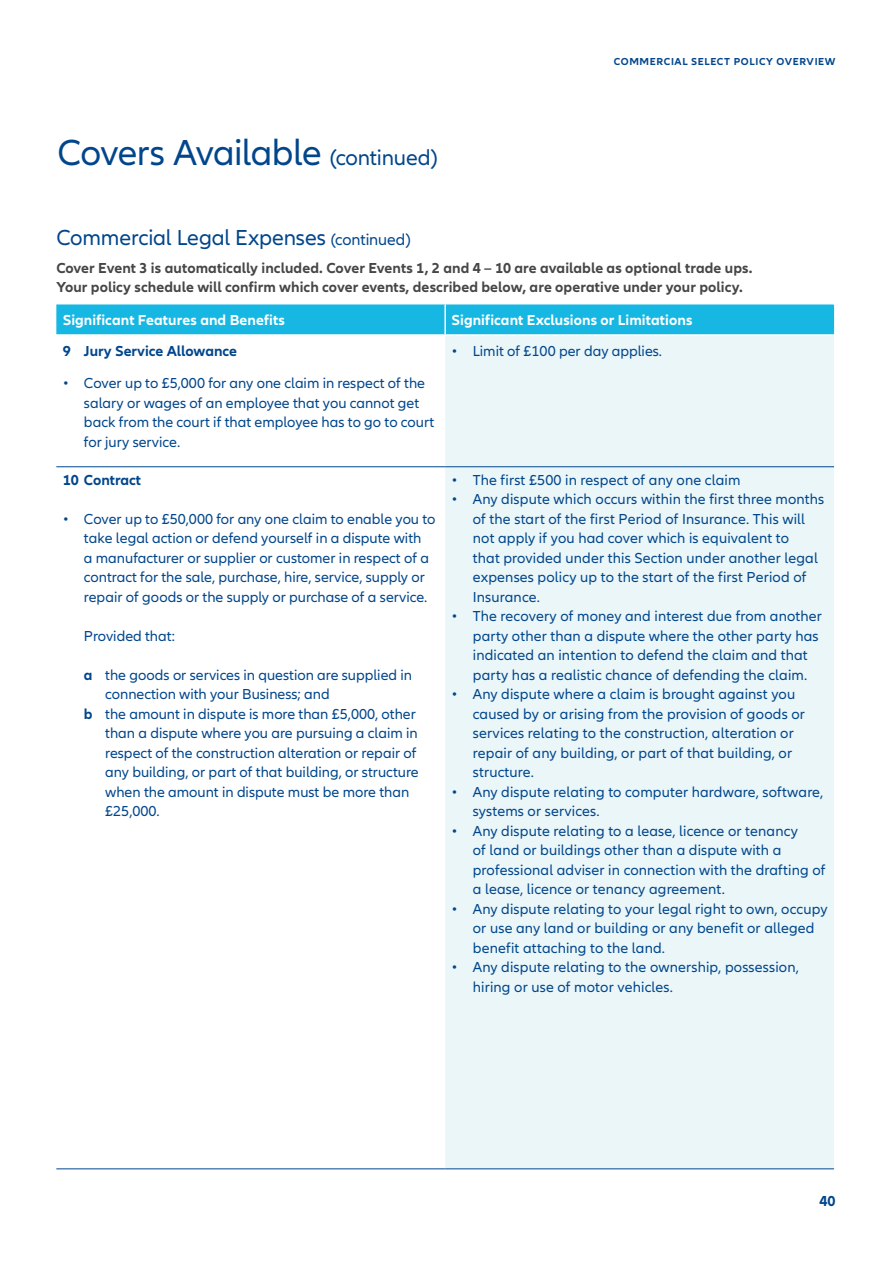
<style>
.page{position:relative;width:893px;height:1263px;background:#fff}
.page>*{position:absolute;margin:0;border:0;box-sizing:border-box;transform-origin:0 0}
.t1{font:37.5px "Allianz Neo";letter-spacing:-.015em;color:#01468c}
.Subheadline___CTA_15{font:22.5px "Allianz Neo";letter-spacing:-.005em;color:#01468c}
.t2{font:15px/19.5px "Allianz Neo";letter-spacing:.01em;color:#01468c}
.Subheadline___CTA_15-2{font:700 15px/19.5px "Allianz Neo";letter-spacing:.005em;color:#454647}
.Subhead_2_blue_bold{font:700 15px "Allianz Neo";letter-spacing:.005em;color:#fff}
.t3{font:700 15px "Allianz Neo";color:#01468c}
.t4{font:700 10.5px "Allianz Neo";letter-spacing:.06em;color:#01468c}
.s1{font-size:22.5px}
.s2{font-size:16.5px}
.s3{font-weight:700}
</style>
<div class="page">
<div style="left:56px;top:304px;width:778px;height:30px;background:#16b8e3"></div>
<hr style="left:444px;top:304px;width:2px;height:30px;background:#fff">
<div style="left:445px;top:336px;width:389px;height:832px;background:#eaf6f8"></div>
<hr style="left:56px;top:466px;width:389px;height:1px;background:#01468c">
<hr style="left:445px;top:466px;width:389px;height:1px;background:#01468c">
<hr style="left:56px;top:1168px;width:389px;height:1px;background:#01468c">
<hr style="left:445px;top:1168px;width:389px;height:1px;background:#01468c">
<p class="t1" style="left:57px;top:132px;width:382px">Covers Available <span class="s1">(continued)</span></p>
<p class="t4" style="left:614px;top:56px;width:223px">COMMERCIAL SELECT POLICY OVERVIEW</p>
<p class="Subheadline___CTA_15" style="left:56px;top:224px;width:356px">Commercial Legal Expenses <span class="s2">(continued)</span></p>
<p class="Subheadline___CTA_15-2" style="left:56px;top:258px;width:698px">Cover Event 3 is automatically included. Cover Events 1, 2 and 4 – 10 are available as optional trade ups.<br>Your policy schedule will confirm which cover events, described below, are operative under your policy.</p>
<p class="Subhead_2_blue_bold" style="left:63px;top:311px;width:224px">Significant Features and Benefits</p>
<p class="Subhead_2_blue_bold" style="left:452px;top:311px;width:242px">Significant Exclusions or Limitations</p>
<p class="t3" style="left:63px;top:342px;width:176px">9 Jury Service Allowance</p>
<p class="t2" style="left:84px;top:374px;width:352px;text-indent:-21px">• Cover up to £5,000 for any one claim in respect of the salary or wages of an employee that you cannot get back from the court if that employee has to go to court for jury service.</p>
<p class="t2" style="left:452px;top:342px;width:212px">• Limit of £100 per day applies.</p>
<p class="t3" style="left:63px;top:471px;width:80px">10 Contract</p>
<p class="t2" style="left:84px;top:509px;width:353px;text-indent:-21px">• Cover up to £50,000 for any one claim to enable you to take legal action or defend yourself in a dispute with<br>a manufacturer or supplier or customer in respect of a contract for the sale, purchase, hire, service, supply or repair of goods or the supply or purchase of a service.</p>
<p class="t2" style="left:84px;top:626px;width:92px">Provided that:</p>
<p class="t2" style="left:105px;top:665px;width:308px;text-indent:-21px"><span class="s3">a</span> the goods or services in question are supplied in connection with your Business; and</p>
<p class="t2" style="left:105px;top:704px;width:315px;text-indent:-21px"><span class="s3">b</span> the amount in dispute is more than £5,000, other than a dispute where you are pursuing a claim in respect of the construction alteration or repair of any building, or part of that building, or structure when the amount in dispute must be more than £25,000.</p>
<p class="t2" style="left:452px;top:470px;width:290px">• The first £500 in respect of any one claim</p>
<p class="t2" style="left:473px;top:490px;width:353px;text-indent:-21px">• Any dispute which occurs within the first three months of the start of the first Period of Insurance. This will not apply if you had cover which is equivalent to<br>that provided under this Section under another legal expenses policy up to the start of the first Period of Insurance.</p>
<p class="t2" style="left:473px;top:607px;width:351px;text-indent:-21px">• The recovery of money and interest due from another party other than a dispute where the other party has indicated an intention to defend the claim and that party has a realistic chance of defending the claim.</p>
<p class="t2" style="left:473px;top:685px;width:334px;text-indent:-21px">• Any dispute where a claim is brought against you caused by or arising from the provision of goods or services relating to the construction, alteration or repair of any building, or part of that building, or structure.</p>
<p class="t2" style="left:473px;top:782px;width:352px;text-indent:-21px">• Any dispute relating to computer hardware, software, systems or services.</p>
<p class="t2" style="left:473px;top:821px;width:354px;text-indent:-21px">• Any dispute relating to a lease, licence or tenancy<br>of land or buildings other than a dispute with a professional adviser in connection with the drafting of a lease, licence or tenancy agreement.</p>
<p class="t2" style="left:473px;top:899px;width:356px;text-indent:-21px">• Any dispute relating to your legal right to own, occupy or use any land or building or any benefit or alleged benefit attaching to the land.</p>
<p class="t2" style="left:473px;top:958px;width:328px;text-indent:-21px">• Any dispute relating to the ownership, possession, hiring or use of motor vehicles.</p>
<p class="t3" style="left:819px;top:1192px;width:18px">40</p>
</div>
